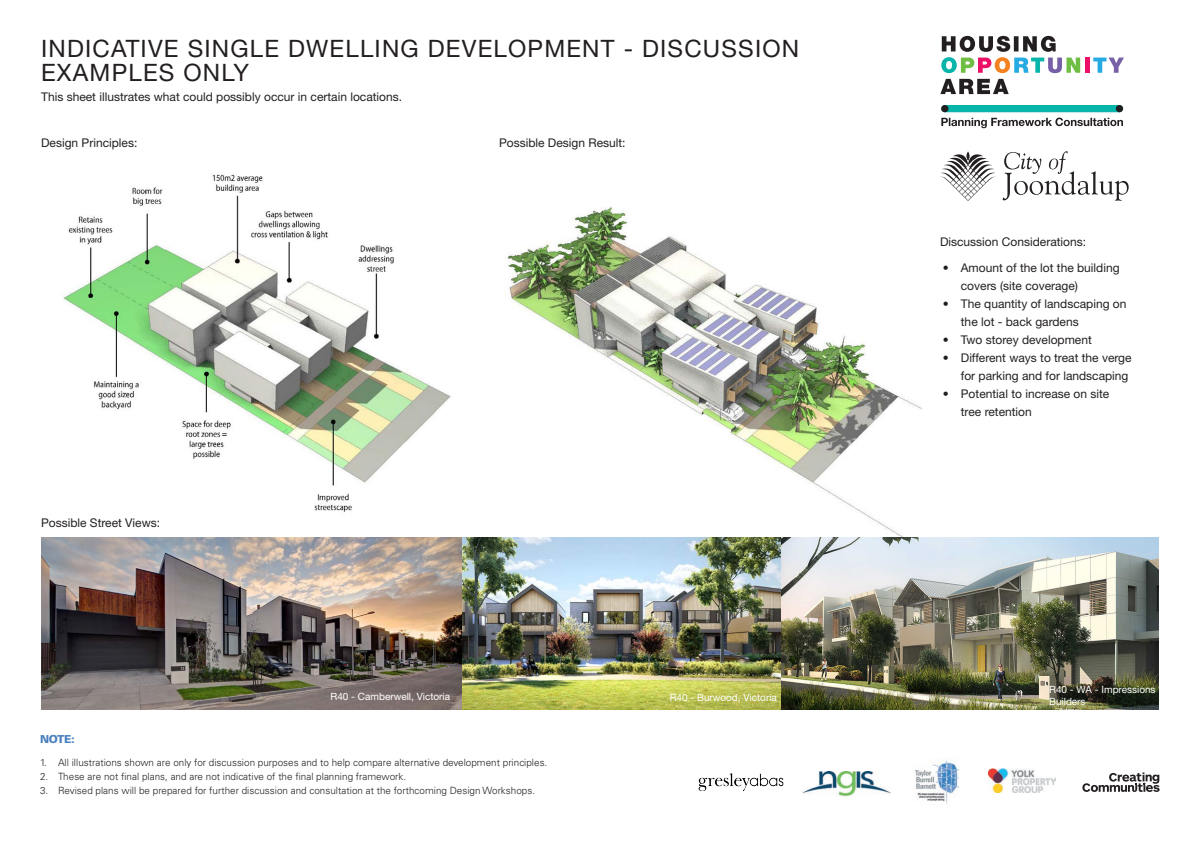
<style>
.page{position:relative;width:1191px;height:842px;background:#fff}
.page>*{position:absolute;margin:0;border:0;box-sizing:border-box;transform-origin:0 0}
.Heading_1{font:24px/24px "Helvetica Neue LT Std";letter-spacing:.05em;color:#231f20}
.t1{font:12px/18px "Helvetica Neue LT Std";color:#231f20}
.Heading_3{font:900 11px "Univers LT Std";color:#4b81be}
.t2{font:300 10px "Univers LT Std";color:#231f20}
.t3{font:10px/12px "Helvetica Neue LT Std";color:#fff}
</style>
<div class="page">
<img style="left:41px;top:174px;width:432px;height:364px">
<img style="left:489px;top:207px;width:432px;height:331px">
<img style="left:461px;top:538px;width:320px;height:171px">
<img style="left:41px;top:538px;width:420px;height:171px">
<img style="left:781px;top:538px;width:378px;height:171px">
<svg style="left:1082px;top:772px;width:77px;height:20px"></svg>
<img style="left:698px;top:773px;width:86px;height:18px">
<img style="left:802px;top:771px;width:88px;height:25px">
<img style="left:989px;top:768px;width:66px;height:25px">
<img style="left:915px;top:760px;width:44px;height:44px">
<svg style="left:941px;top:151px;width:187px;height:50px"></svg>
<svg style="left:940px;top:79px;width:68px;height:15px"></svg>
<svg style="left:1093px;top:58px;width:31px;height:15px"></svg>
<div style="left:1084px;top:58px;width:5px;height:15px;background:#ec1068"></div>
<svg style="left:941px;top:36px;width:139px;height:37px"></svg>
<svg style="left:941px;top:118px;width:182px;height:10px"></svg>
<div style="left:944px;top:105px;width:175px;height:7px;background:#07b5aa"></div>
<div style="left:941px;top:105px;width:7px;height:7px;background:#231f20;border-radius:50%"></div>
<div style="left:1115px;top:105px;width:8px;height:7px;background:#231f20;border-radius:50%"></div>
<p class="Heading_1" style="left:41px;top:36px;width:759px">INDICATIVE SINGLE DWELLING DEVELOPMENT - DISCUSSION<br>EXAMPLES ONLY</p>
<p class="t1" style="left:41px;top:88px;width:362px">This sheet illustrates what could possibly occur in certain locations.</p>
<p class="t1" style="left:41px;top:134px;width:98px">Design Principles:</p>
<p class="t1" style="left:499px;top:134px;width:128px">Possible Design Result:</p>
<p class="t1" style="left:41px;top:513px;width:121px">Possible Street Views:</p>
<p class="t1" style="left:940px;top:233px;width:148px">Discussion Considerations:</p>
<p class="t1" style="left:961px;top:258px;width:160px;text-indent:-18px">• Amount of the lot the building covers (site coverage)</p>
<p class="t1" style="left:961px;top:294px;width:167px;text-indent:-18px">• The quantity of landscaping on the lot - back gardens</p>
<p class="t1" style="left:943px;top:330px;width:150px">• Two storey development</p>
<p class="t1" style="left:943px;top:348px;width:190px;text-align:right">• Different ways to treat the verge for parking and for landscaping</p>
<p class="t1" style="left:961px;top:384px;width:150px;text-indent:-18px">• Potential to increase on site tree retention</p>
<p class="t3" style="left:330px;top:691px;width:121px">R40 - Camberwell, Victoria</p>
<p class="t3" style="left:669px;top:692px;width:109px">R40 - Burwood, Victoria</p>
<p class="t3" style="left:1049px;top:683px;width:108px">R40 - WA - Impressions<br>Builders</p>
<p class="Heading_3" style="left:40px;top:732px;width:36px">NOTE:</p>
<p class="t2" style="left:40px;top:756px;width:509px">1. All illustrations shown are only for discussion purposes and to help compare alternative development principles.</p>
<p class="t2" style="left:40px;top:770px;width:368px">2. These are not final plans, and are not indicative of the final planning framework.</p>
<p class="t2" style="left:40px;top:784px;width:496px">3. Revised plans will be prepared for further discussion and consultation at the forthcoming Design Workshops.</p>
</div>
